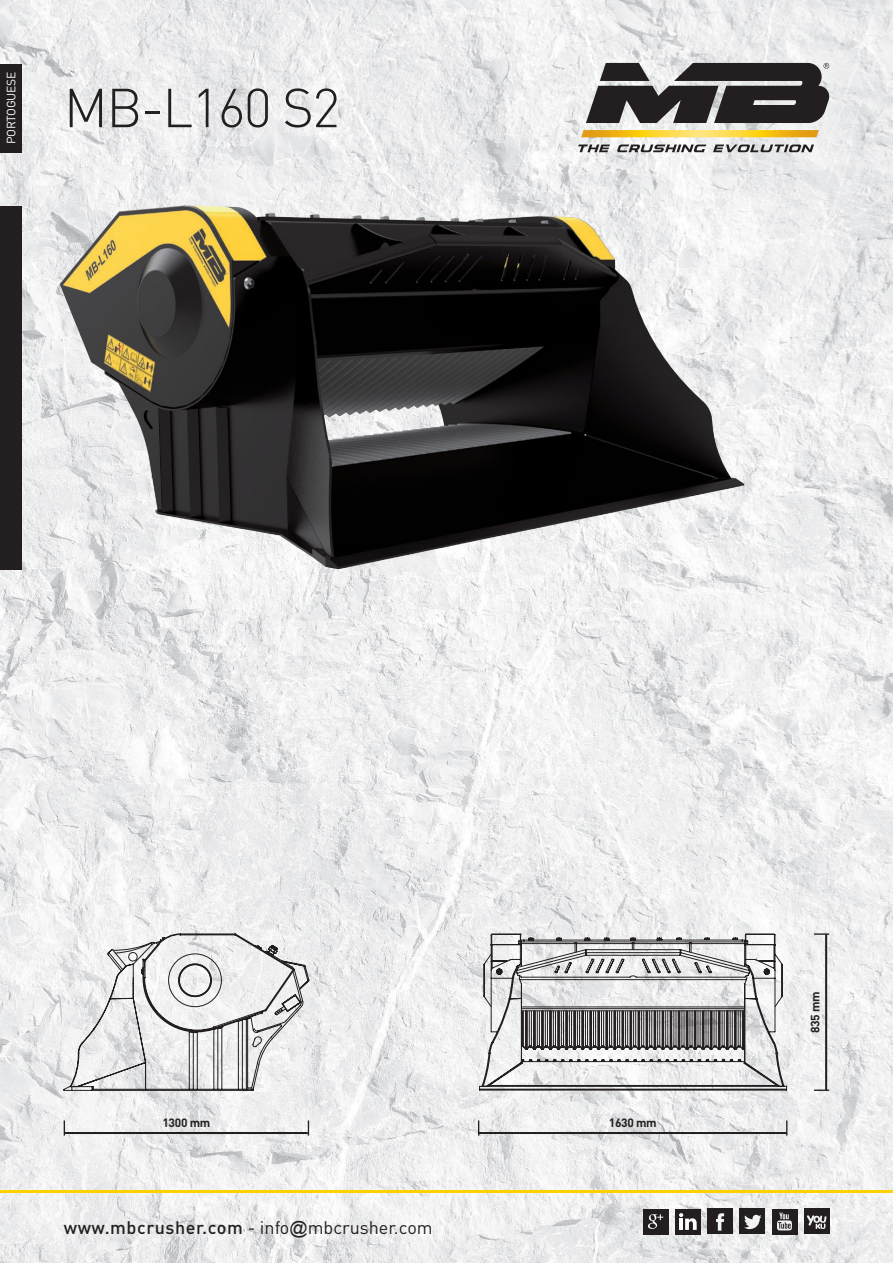
<style>
.page{position:relative;width:893px;height:1263px;background:#fff}
.page>*{position:absolute;margin:0;border:0;box-sizing:border-box;transform-origin:0 0}
.t1{font:300 54px "DIN";letter-spacing:-.03em;color:#231f20}
.t2{font:18px "DIN";color:#231f20}
.t3{font:700 12px "DIN";letter-spacing:-.025em;color:#231f20}
.t4{font:12px "DIN";letter-spacing:-.03em;color:#fff}
.s1{font-weight:500}
.s2{font-family:"Arial"}
</style>
<div class="page">
<img style="left:0;top:0;width:893px;height:1263px">
<div style="left:0;top:64px;width:21px;height:88px;background:#231f20"></div>
<svg style="left:576px;top:145px;width:238px;height:7px"></svg>
<svg style="left:586px;top:63px;width:243px;height:60px;background:#545152"></svg>
<svg style="left:581px;top:130px;width:238px;height:7px;background:#f5c631"></svg>
<svg style="left:708px;top:1209px;width:25px;height:25px"></svg>
<svg style="left:772px;top:1209px;width:25px;height:25px"></svg>
<svg style="left:804px;top:1209px;width:25px;height:25px"></svg>
<svg style="left:740px;top:1209px;width:25px;height:25px"></svg>
<div style="left:643px;top:1209px;width:25px;height:25px;background:#231f20"></div>
<svg style="left:648px;top:1214px;width:15px;height:15px"></svg>
<div style="left:675px;top:1209px;width:25px;height:25px;background:#231f20"></div>
<svg style="left:679px;top:1213px;width:18px;height:17px"></svg>
<div style="left:0;top:206px;width:21px;height:364px;background:#231f20"></div>
<hr style="left:65px;top:1132px;width:243px;height:2px;background:#231f20">
<svg style="left:64px;top:1120px;width:1px;height:15px"></svg>
<svg style="left:308px;top:1120px;width:1px;height:15px"></svg>
<hr style="left:478px;top:1132px;width:309px;height:2px;background:#231f20">
<svg style="left:478px;top:1120px;width:1px;height:15px"></svg>
<svg style="left:786px;top:1120px;width:1px;height:15px"></svg>
<svg style="left:814px;top:1089px;width:15px;height:2px"></svg>
<svg style="left:814px;top:933px;width:15px;height:2px"></svg>
<hr style="left:825px;top:934px;width:2px;height:156px;background:#231f20">
<img style="left:55px;top:152px;width:735px;height:560px">
<svg style="left:63px;top:933px;width:247px;height:158px"></svg>
<svg style="left:479px;top:941px;width:308px;height:150px"></svg>
<svg style="left:483px;top:933px;width:300px;height:154px"></svg>
<hr style="left:0;top:1191px;width:893px;height:2px;background:#fed105">
<p class="t4" style="left:4px;top:144px;width:73px;rotate:-90deg">PORTOGUESE</p>
<h1 class="t1" style="left:64px;top:75px;width:278px">MB-L160 S2</h1>
<p class="t3" style="left:162px;top:1115px;width:49px">1300 mm</p>
<p class="t3" style="left:609px;top:1115px;width:49px">1630 mm</p>
<p class="t2" style="left:64px;top:1216px;width:370px"><span class="s1">www.mbcrusher.com</span> - info<span class="s2">@</span>mbcrusher.com</p>
<p class="t3" style="left:807px;top:1033px;width:43px;rotate:-90deg">835 mm</p>
</div>
